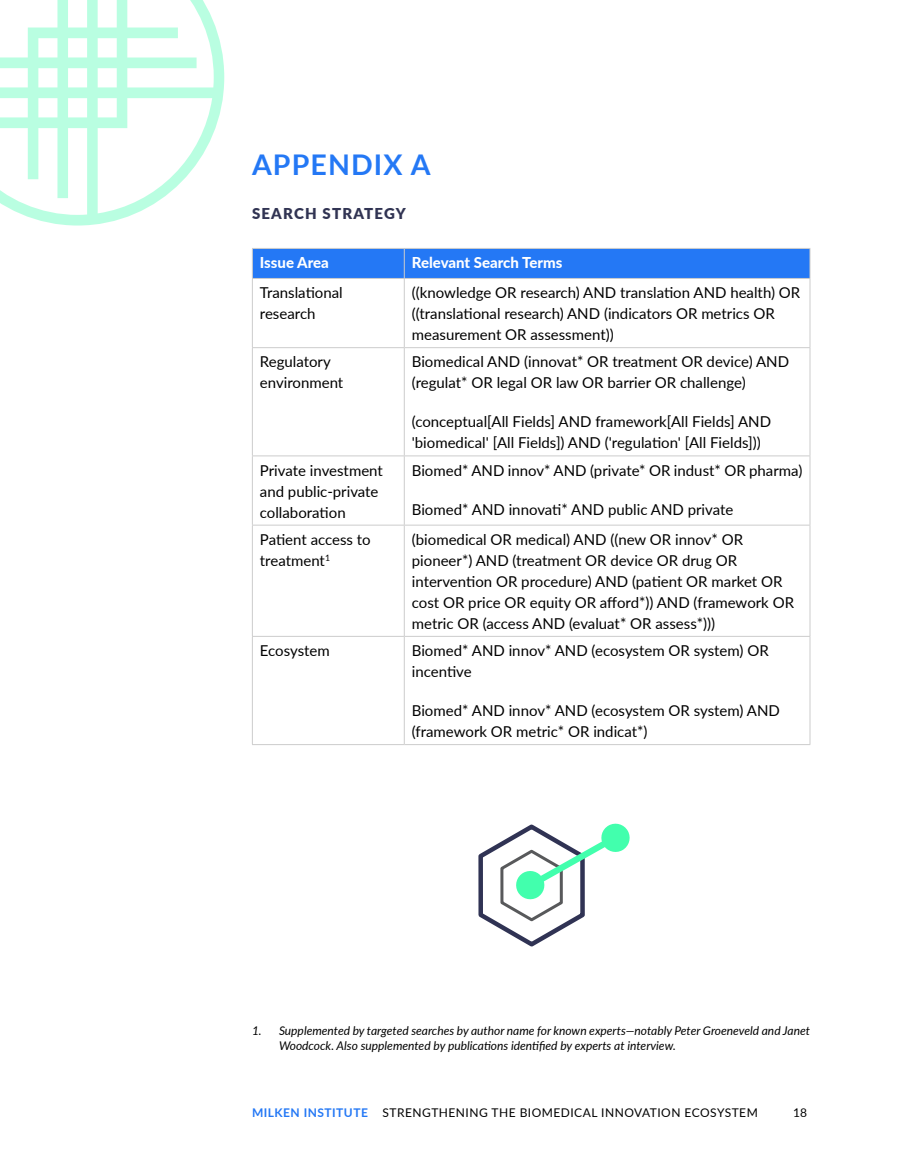
<style>
.page{position:relative;width:918px;height:1155px;background:#fff}
.page>*{position:absolute;margin:0;border:0;box-sizing:border-box;transform-origin:0 0}
.t1{font:700 28.5px "Lato";letter-spacing:.04em;color:#2478f5}
.t2{font:15px/21px "Lato";color:#000}
.t3{font:800 15px "Lato";color:#fff}
.t4{font:900 15px "Lato";letter-spacing:.08em;color:#313453}
.t5{font:italic 12px/15px "Lato";color:#000}
.t6{font:12px "Lato";letter-spacing:.04em;color:#000}
.s1{font-weight:700;color:#2478f5}
</style>
<div class="page">
<svg style="left:0;top:0;width:224px;height:225px"></svg>
<div style="left:252px;top:248px;width:559px;height:30px;background:#2478f5"></div>
<hr style="left:252px;top:278px;width:152px;height:1px;background:#ccc">
<hr style="left:252px;top:279px;width:1px;height:68px;background:#ccc">
<hr style="left:404px;top:278px;width:406px;height:1px;background:#ccc">
<hr style="left:404px;top:279px;width:1px;height:68px;background:#ccc">
<hr style="left:810px;top:279px;width:1px;height:68px;background:#ccc">
<hr style="left:252px;top:347px;width:152px;height:1px;background:#ccc">
<hr style="left:252px;top:348px;width:1px;height:107px;background:#ccc">
<hr style="left:404px;top:347px;width:406px;height:1px;background:#ccc">
<hr style="left:404px;top:348px;width:1px;height:107px;background:#ccc">
<hr style="left:810px;top:348px;width:1px;height:107px;background:#ccc">
<hr style="left:252px;top:456px;width:1px;height:68px;background:#ccc">
<hr style="left:404px;top:456px;width:1px;height:68px;background:#ccc">
<hr style="left:810px;top:456px;width:1px;height:68px;background:#ccc">
<hr style="left:252px;top:525px;width:1px;height:111px;background:#ccc">
<hr style="left:404px;top:525px;width:1px;height:111px;background:#ccc">
<hr style="left:810px;top:525px;width:1px;height:111px;background:#ccc">
<hr style="left:252px;top:636px;width:1px;height:108px;background:#ccc">
<hr style="left:404px;top:636px;width:1px;height:108px;background:#ccc">
<hr style="left:810px;top:636px;width:1px;height:108px;background:#ccc">
<hr style="left:252px;top:455px;width:152px;height:1px;background:#ccc">
<hr style="left:404px;top:455px;width:406px;height:1px;background:#ccc">
<hr style="left:252px;top:524px;width:152px;height:1px;background:#ccc">
<hr style="left:404px;top:524px;width:406px;height:1px;background:#ccc">
<hr style="left:252px;top:636px;width:152px;height:1px;background:#ccc">
<hr style="left:404px;top:636px;width:406px;height:1px;background:#ccc">
<hr style="left:252px;top:744px;width:152px;height:1px;background:#ccc">
<hr style="left:404px;top:744px;width:406px;height:1px;background:#ccc">
<svg style="left:478px;top:823px;width:152px;height:124px"></svg>
<h1 class="t1" style="left:252px;top:144px;width:180px">APPENDIX A</h1>
<p class="t4" style="left:252px;top:202px;width:155px">SEARCH STRATEGY</p>
<p class="t3" style="left:260px;top:251px;width:70px">Issue Area</p>
<p class="t3" style="left:412px;top:251px;width:152px">Relevant Search Terms</p>
<p class="t2" style="left:260px;top:281px;width:84px">Translational research</p>
<p class="t2" style="left:412px;top:281px;width:390px">((knowledge OR research) AND translation AND health) OR ((translational research) AND (indicators OR metrics OR measurement OR assessment))</p>
<p class="t2" style="left:260px;top:350px;width:85px">Regulatory environment</p>
<p class="t2" style="left:412px;top:350px;width:379px">Biomedical AND (innovat* OR treatment OR device) AND (regulat* OR legal OR law OR barrier OR challenge)</p>
<p class="t2" style="left:412px;top:410px;width:361px">(conceptual[All Fields] AND framework[All Fields] AND 'biomedical' [All Fields]) AND ('regulation' [All Fields]))</p>
<p class="t2" style="left:260px;top:459px;width:124px">Private investment and public-private collaboration</p>
<p class="t2" style="left:412px;top:459px;width:392px">Biomed* AND innov* AND (private* OR indust* OR pharma)</p>
<p class="t2" style="left:412px;top:498px;width:323px">Biomed* AND innovati* AND public AND private</p>
<p class="t2" style="left:260px;top:528px;width:112px">Patient access to treatment<sup>1</sup></p>
<p class="t2" style="left:412px;top:528px;width:384px">(biomedical OR medical) AND ((new OR innov* OR pioneer*) AND (treatment OR device OR drug OR intervention OR procedure) AND (patient OR market OR cost OR price OR equity OR afford*)) AND (framework OR metric OR (access AND (evaluat* OR assess*)))</p>
<p class="t2" style="left:260px;top:639px;width:71px">Ecosystem</p>
<p class="t2" style="left:412px;top:639px;width:358px">Biomed* AND innov* AND (ecosystem OR system) OR incentive</p>
<p class="t2" style="left:412px;top:699px;width:370px">Biomed* AND innov* AND (ecosystem OR system) AND (framework OR metric* OR indicat*)</p>
<p class="t5" style="left:279px;top:1022px;width:533px;text-indent:-27px">1. Supplemented by targeted searches by author name for known experts—notably Peter Groeneveld and Janet<br>Woodcock. Also supplemented by publications identified by experts at interview.</p>
<p class="t6" style="left:252px;top:1103px;width:507px"><span class="s1">MILKEN INSTITUTE</span> STRENGTHENING THE BIOMEDICAL INNOVATION ECOSYSTEM</p>
<p class="t6" style="left:793px;top:1103px;width:15px">18</p>
</div>
